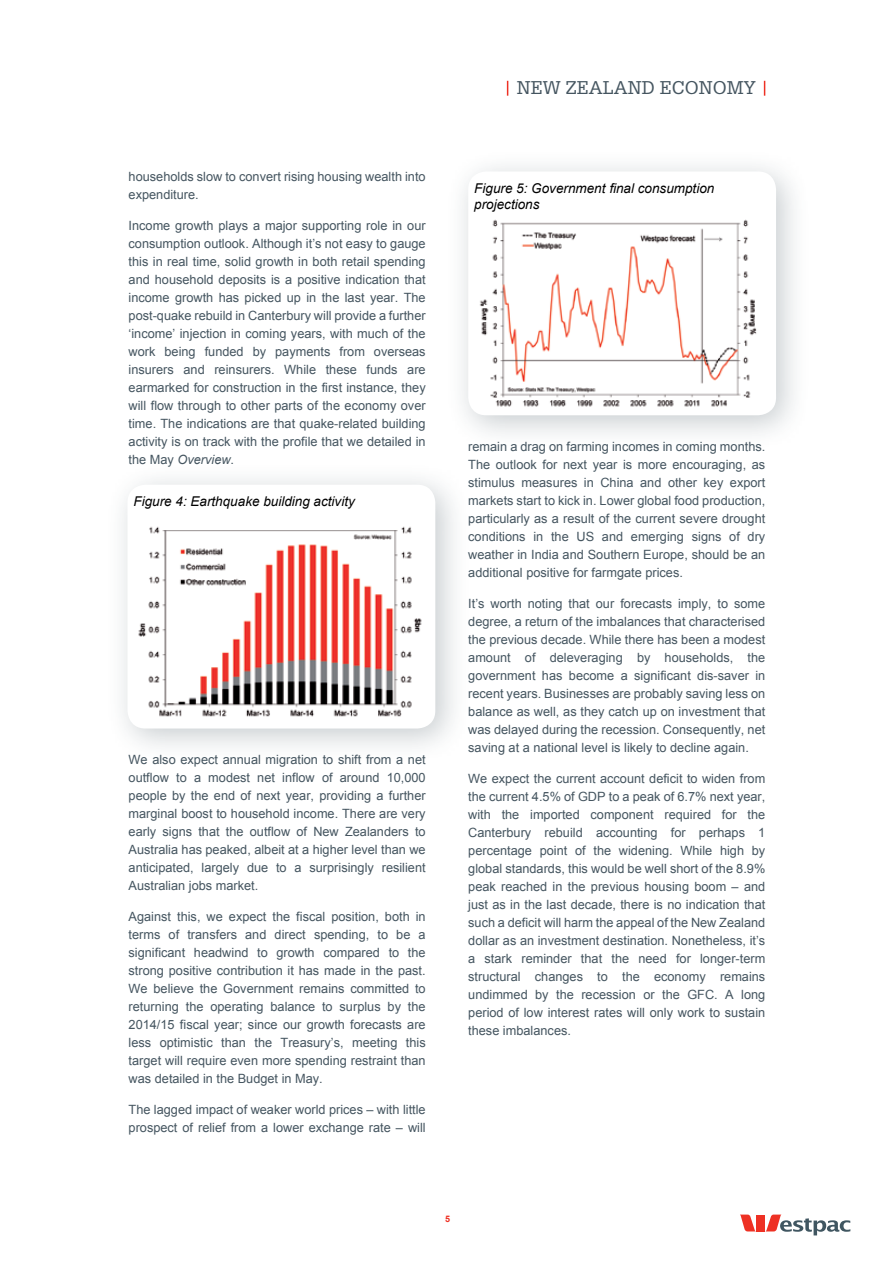
<style>
.page{position:relative;width:893px;height:1263px;background:#fff}
.page>*{position:absolute;margin:0;border:0;box-sizing:border-box;transform-origin:0 0}
.t1{font:18px "Glypha";color:#455560}
.t2{font:italic 13.5px/16.2px "Arial";color:#000}
.t3{font:12.75px/18px "Arial";color:#455560;text-align:justify}
.t4{font:700 9px "Arial";color:#ee3124}
.s1{font-style:italic}
</style>
<div class="page">
<svg style="left:740px;top:1214px;width:16px;height:17px"></svg>
<div style="left:756px;top:1215px;width:9px;height:16px;background:#ee3124"></div>
<svg style="left:765px;top:1214px;width:85px;height:21px"></svg>
<svg style="left:507px;top:81px;width:1px;height:15px"></svg>
<svg style="left:764px;top:81px;width:1px;height:15px"></svg>
<div style="left:106px;top:463px;width:364px;height:300px;background:#455560;opacity:.3"></div>
<div style="left:127px;top:485px;width:308px;height:243px;background:#fff;border-radius:18px"></div>
<img style="left:138px;top:526px;width:284px;height:191px">
<div style="left:446px;top:150px;width:365px;height:300px;background:#455560;opacity:.3"></div>
<div style="left:468px;top:171px;width:308px;height:244px;background:#fff;border-radius:18px"></div>
<img style="left:479px;top:219px;width:278px;height:188px">
<p class="t3" style="left:129px;top:167px;width:299px">households slow to convert rising housing wealth into expenditure.</p>
<p class="t3" style="left:129px;top:216px;width:299px">Income growth plays a major supporting role in our consumption outlook. Although it’s not easy to gauge this in real time, solid growth in both retail spending and household deposits is a positive indication that income growth has picked up in the last year. The post-quake rebuild in Canterbury will provide a further ‘income’ injection in coming years, with much of the work being funded by payments from overseas insurers and reinsurers. While these funds are earmarked for construction in the first instance, they will flow through to other parts of the economy over time. The indications are that quake-related building activity is on track with the profile that we detailed in the May <span class="s1">Overview</span>.</p>
<p class="t2" style="left:134px;top:493px;width:223px">Figure 4: Earthquake building activity</p>
<p class="t3" style="left:129px;top:751px;width:299px">We also expect annual migration to shift from a net outflow to a modest net inflow of around 10,000 people by the end of next year, providing a further marginal boost to household income. There are very early signs that the outflow of New Zealanders to Australia has peaked, albeit at a higher level than we anticipated, largely due to a surprisingly resilient Australian jobs market.</p>
<p class="t3" style="left:129px;top:908px;width:299px">Against this, we expect the fiscal position, both in terms of transfers and direct spending, to be a significant headwind to growth compared to the strong positive contribution it has made in the past.<br>We believe the Government remains committed to returning the operating balance to surplus by the 2014/15 fiscal year; since our growth forecasts are less optimistic than the Treasury’s, meeting this target will require even more spending restraint than was detailed in the Budget in May.</p>
<p class="t3" style="left:129px;top:1101px;width:299px">The lagged impact of weaker world prices – with little prospect of relief from a lower exchange rate – will</p>
<h1 class="t1" style="left:517px;top:76px;width:241px">NEW ZEALAND ECONOMY</h1>
<p class="t2" style="left:474px;top:180px;width:242px">Figure 5: Government final consumption projections</p>
<p class="t3" style="left:468px;top:438px;width:299px">remain a drag on farming incomes in coming months.<br>The outlook for next year is more encouraging, as stimulus measures in China and other key export markets start to kick in. Lower global food production, particularly as a result of the current severe drought conditions in the US and emerging signs of dry weather in India and Southern Europe, should be an additional positive for farmgate prices.</p>
<p class="t3" style="left:468px;top:595px;width:299px">It’s worth noting that our forecasts imply, to some degree, a return of the imbalances that characterised the previous decade. While there has been a modest amount of deleveraging by households, the government has become a significant dis-saver in recent years. Businesses are probably saving less on balance as well, as they catch up on investment that was delayed during the recession. Consequently, net saving at a national level is likely to decline again.</p>
<p class="t3" style="left:468px;top:769px;width:299px">We expect the current account deficit to widen from the current 4.5% of GDP to a peak of 6.7% next year, with the imported component required for the Canterbury rebuild accounting for perhaps 1 percentage point of the widening. While high by global standards, this would be well short of the 8.9% peak reached in the previous housing boom – and just as in the last decade, there is no indication that such a deficit will harm the appeal of the New Zealand dollar as an investment destination. Nonetheless, it’s a stark reminder that the need for longer-term structural changes to the economy remains undimmed by the recession or the GFC. A long period of low interest rates will only work to sustain these imbalances.</p>
<p class="t4" style="left:445px;top:1212px;width:7px">5</p>
</div>
